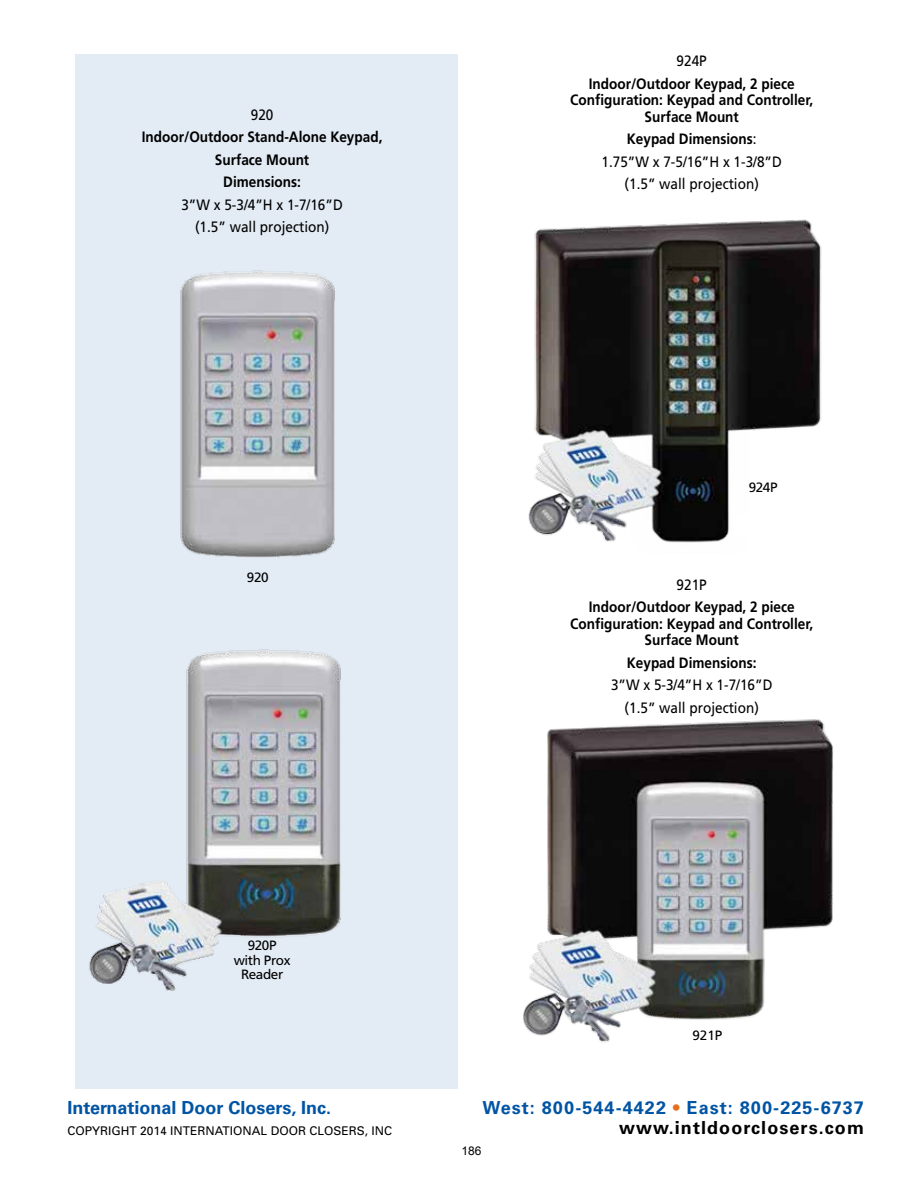
<style>
.page{position:relative;width:918px;height:1188px;background:#fff}
.page>*{position:absolute;margin:0;border:0;box-sizing:border-box;transform-origin:0 0}
.t1{font:700 18px "Univers";letter-spacing:.06em;color:#0054a4}
.t2{font:700 18px "Univers";color:#0054a4}
.t3{font:700 18px "Univers";letter-spacing:.06em;color:#000}
.t4{font:700 15px/16.5px "Frutiger";color:#000;text-align:center;scale:.9 1}
.t5{font:15px/22.5px "Frutiger";color:#000;text-align:center;scale:.9 1}
.t6{font:13.5px/14.4px "Frutiger";letter-spacing:-.03em;color:#000;text-align:center}
.t7{font:12px "Univers";color:#000}
.t8{font:12px "Arial";color:#000}
.s1{font-weight:700}
.s2{color:#e86d1f}
</style>
<div class="page">
<div style="left:75px;top:55px;width:383px;height:1034px;background:#e3ebf4"></div>
<img style="left:180px;top:270px;width:155px;height:288px">
<img style="left:89px;top:649px;width:252px;height:342px">
<img style="left:528px;top:219px;width:294px;height:324px">
<img style="left:523px;top:719px;width:310px;height:324px">
<p class="t5" style="left:251px;top:103px;width:27px">920</p>
<p class="t4" style="left:142px;top:126px;width:269px;line-height:22.5px">Indoor/Outdoor Stand-Alone Keypad,<br>Surface Mount<br>Dimensions:</p>
<p class="t5" style="left:181px;top:193px;width:181px">3”W x 5-3/4”H x 1-7/16”D (1.5” wall projection)</p>
<p class="t6" style="left:247px;top:570px;width:23px">920</p>
<p class="t6" style="left:234px;top:938px;width:58px">920P with Prox<br>Reader</p>
<p class="t2" style="left:68px;top:1097px;width:265px">International Door Closers, Inc.</p>
<p class="t5" style="left:677px;top:50px;width:35px">924P</p>
<p class="t4" style="left:570px;top:75px;width:271px">Indoor/Outdoor Keypad, 2 piece<br>Configuration: Keypad and Controller,<br>Surface Mount</p>
<p class="t5" style="left:602px;top:128px;width:202px"><span class="s1">Keypad Dimensions</span>:<br>1.75”W x 7-5/16”H x 1-3/8”D (1.5” wall projection)</p>
<p class="t6" style="left:749px;top:480px;width:30px">924P</p>
<p class="t5" style="left:677px;top:573px;width:35px">921P</p>
<p class="t4" style="left:570px;top:599px;width:271px">Indoor/Outdoor Keypad, 2 piece<br>Configuration: Keypad and Controller,<br>Surface Mount</p>
<p class="t4" style="left:627px;top:654px;width:146px">Keypad Dimensions:</p>
<p class="t5" style="left:611px;top:673px;width:181px">3”W x 5-3/4”H x 1-7/16”D (1.5” wall projection)</p>
<p class="t6" style="left:692px;top:1028px;width:32px">921P</p>
<p class="t1" style="left:482px;top:1098px;width:383px">West: 800-544-4422 <span class="s2">•</span> East: 800-225-6737</p>
<p class="t7" style="left:68px;top:1123px;width:326px">COPYRIGHT 2014 INTERNATIONAL DOOR CLOSERS, INC</p>
<p class="t3" style="left:619px;top:1117px;width:246px">www.intldoorclosers.com</p>
<p class="t8" style="left:461px;top:1143px;width:22px">186</p>
</div>
